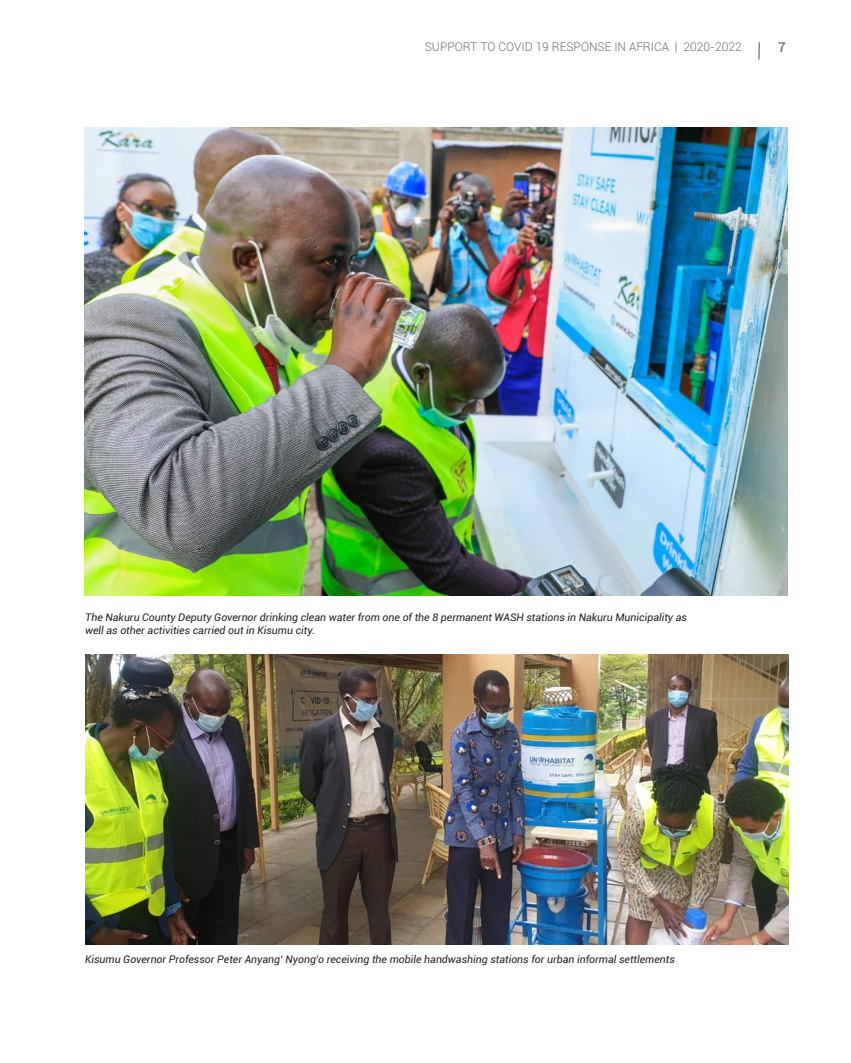
<style>
.page{position:relative;width:851px;height:1063px;background:#fff}
.page>*{position:absolute;margin:0;border:0;box-sizing:border-box;transform-origin:0 0}
.t1{font:500 13.5px "Roboto";color:#6c6d70}
.t2{font:300 12px "Roboto";color:#6c6d70}
.Captions{font:italic 10.5px/12.6px "Roboto";color:#231f20}
</style>
<div class="page">
<svg style="left:758px;top:42px;width:1px;height:18px"></svg>
<img style="left:85px;top:128px;width:702px;height:468px">
<img style="left:85px;top:655px;width:703px;height:290px">
<p class="t2" style="left:424px;top:39px;width:318px">SUPPORT TO COVID 19 RESPONSE IN AFRICA | 2020-2022</p>
<p class="t1" style="left:778px;top:38px;width:9px">7</p>
<p class="Captions" style="left:85px;top:611px;width:603px">The Nakuru County Deputy Governor drinking clean water from one of the 8 permanent WASH stations in Nakuru Municipality as well as other activities carried out in Kisumu city.</p>
<p class="Captions" style="left:85px;top:953px;width:591px">Kisumu Governor Professor Peter Anyang’ Nyong’o receiving the mobile handwashing stations for urban informal settlements</p>
</div>
